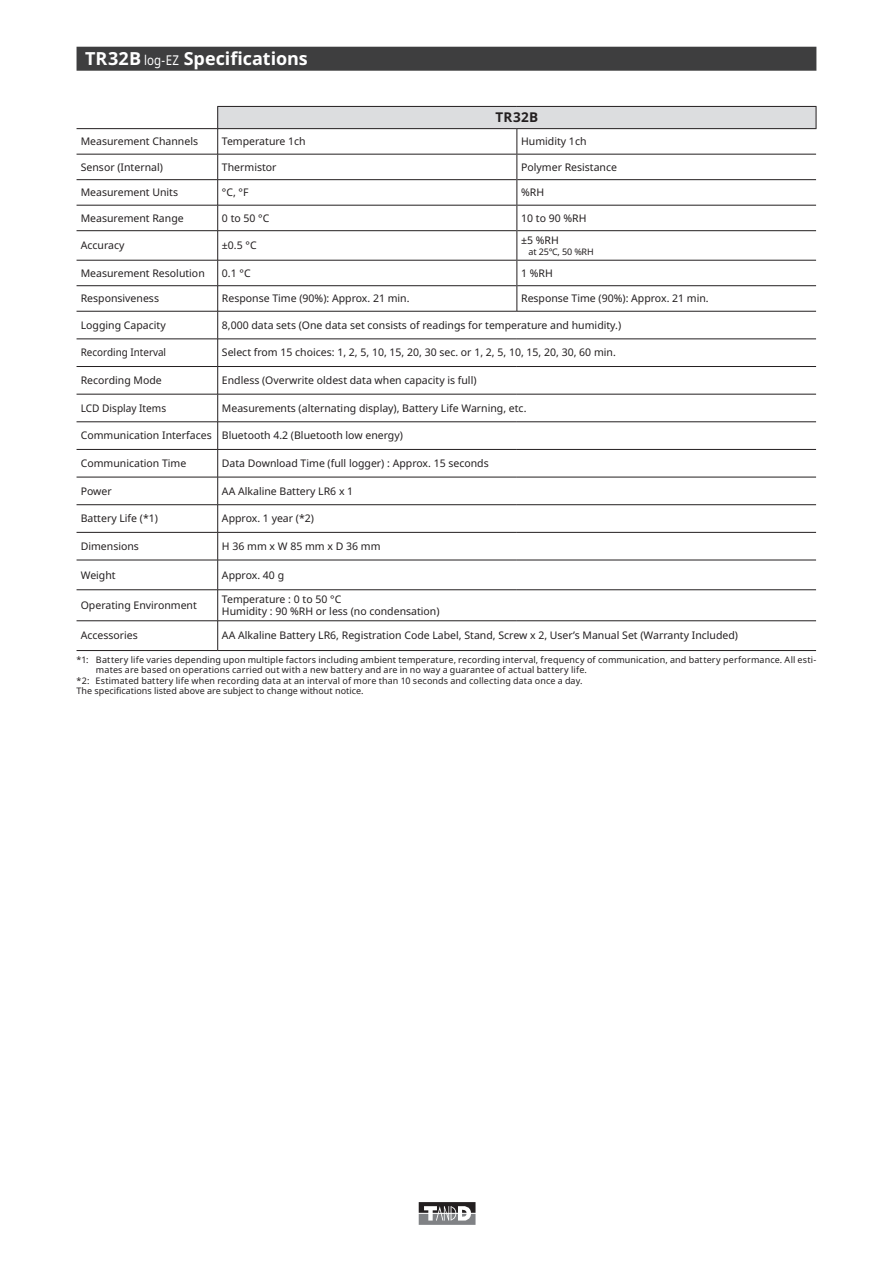
<style>
.page{position:relative;width:893px;height:1263px;background:#fff}
.page>*{position:absolute;margin:0;border:0;box-sizing:border-box;transform-origin:0 0}
.t1{font:700 18px "Noto Sans";color:#fff}
.t2{font:700 13.5px "Noto Sans";letter-spacing:.025em;color:#231f20}
.t3{font:10.5px/12px "Noto Sans";color:#231f20}
.t4{font:10.5px "Noto Sans";color:#231f20;scale:.94 1}
.t5{font:10.5px "Noto Sans";color:#231f20;scale:.96 1}
.t6{font:9px "Noto Sans";letter-spacing:.015em;color:#231f20}
.s1{font-weight:400;font-size:13.5px}
</style>
<div class="page">
<svg style="left:475px;top:1202px;width:1px;height:23px"></svg>
<svg style="left:419px;top:1202px;width:56px;height:23px"></svg>
<div style="left:77px;top:47px;width:739px;height:24px;background:#3e3e3f"></div>
<div style="left:218px;top:106px;width:598px;height:23px;background:#dcdddf"></div>
<svg style="left:77px;top:129px;width:739px;height:521px"></svg>
<hr style="left:218px;top:285px;width:298px;height:1px;background:#231f20">
<hr style="left:517px;top:285px;width:299px;height:1px;background:#231f20">
<hr style="left:217px;top:106px;width:300px;height:1px;background:#231f20">
<hr style="left:517px;top:106px;width:299px;height:1px;background:#231f20">
<hr style="left:77px;top:128px;width:141px;height:1px;background:#231f20">
<hr style="left:218px;top:128px;width:299px;height:1px;background:#231f20">
<hr style="left:517px;top:128px;width:299px;height:1px;background:#231f20">
<hr style="left:77px;top:154px;width:141px;height:1px;background:#231f20">
<hr style="left:77px;top:179px;width:141px;height:1px;background:#231f20">
<hr style="left:77px;top:205px;width:141px;height:1px;background:#231f20">
<hr style="left:218px;top:154px;width:298px;height:1px;background:#231f20">
<hr style="left:218px;top:179px;width:298px;height:1px;background:#231f20">
<hr style="left:218px;top:205px;width:298px;height:1px;background:#231f20">
<hr style="left:517px;top:154px;width:299px;height:1px;background:#231f20">
<hr style="left:517px;top:179px;width:299px;height:1px;background:#231f20">
<hr style="left:517px;top:205px;width:299px;height:1px;background:#231f20">
<hr style="left:517px;top:260px;width:299px;height:1px;background:#231f20">
<hr style="left:77px;top:230px;width:141px;height:1px;background:#231f20">
<hr style="left:218px;top:230px;width:298px;height:1px;background:#231f20">
<hr style="left:517px;top:230px;width:299px;height:1px;background:#231f20">
<hr style="left:77px;top:260px;width:141px;height:1px;background:#231f20">
<hr style="left:218px;top:260px;width:298px;height:1px;background:#231f20">
<hr style="left:77px;top:285px;width:141px;height:1px;background:#231f20">
<hr style="left:77px;top:311px;width:141px;height:1px;background:#231f20">
<hr style="left:218px;top:311px;width:299px;height:1px;background:#231f20">
<hr style="left:517px;top:311px;width:299px;height:1px;background:#231f20">
<hr style="left:77px;top:339px;width:141px;height:1px;background:#231f20">
<hr style="left:218px;top:339px;width:299px;height:1px;background:#231f20">
<hr style="left:517px;top:339px;width:299px;height:1px;background:#231f20">
<hr style="left:77px;top:366px;width:141px;height:1px;background:#231f20">
<hr style="left:218px;top:366px;width:299px;height:1px;background:#231f20">
<hr style="left:517px;top:366px;width:299px;height:1px;background:#231f20">
<hr style="left:77px;top:394px;width:141px;height:1px;background:#231f20">
<hr style="left:218px;top:394px;width:299px;height:1px;background:#231f20">
<hr style="left:517px;top:394px;width:299px;height:1px;background:#231f20">
<hr style="left:218px;top:421px;width:299px;height:1px;background:#231f20">
<hr style="left:517px;top:421px;width:299px;height:1px;background:#231f20">
<hr style="left:218px;top:449px;width:299px;height:1px;background:#231f20">
<hr style="left:517px;top:449px;width:299px;height:1px;background:#231f20">
<hr style="left:218px;top:477px;width:299px;height:1px;background:#231f20">
<hr style="left:517px;top:477px;width:299px;height:1px;background:#231f20">
<hr style="left:218px;top:504px;width:299px;height:1px;background:#231f20">
<hr style="left:517px;top:504px;width:299px;height:1px;background:#231f20">
<svg style="left:816px;top:107px;width:1px;height:21px"></svg>
<svg style="left:516px;top:129px;width:1px;height:182px"></svg>
<hr style="left:218px;top:532px;width:299px;height:1px;background:#231f20">
<hr style="left:517px;top:532px;width:299px;height:1px;background:#231f20">
<hr style="left:218px;top:560px;width:299px;height:1px;background:#231f20">
<hr style="left:517px;top:560px;width:299px;height:1px;background:#231f20">
<hr style="left:217px;top:560px;width:1px;height:30px;background:#231f20">
<hr style="left:218px;top:589px;width:299px;height:1px;background:#231f20">
<hr style="left:517px;top:589px;width:299px;height:1px;background:#231f20">
<hr style="left:77px;top:421px;width:141px;height:1px;background:#231f20">
<hr style="left:77px;top:449px;width:141px;height:1px;background:#231f20">
<hr style="left:77px;top:477px;width:140px;height:1px;background:#231f20">
<hr style="left:77px;top:504px;width:141px;height:1px;background:#231f20">
<svg style="left:217px;top:107px;width:1px;height:453px"></svg>
<hr style="left:218px;top:620px;width:299px;height:1px;background:#231f20">
<hr style="left:517px;top:620px;width:299px;height:1px;background:#231f20">
<hr style="left:218px;top:650px;width:299px;height:1px;background:#231f20">
<hr style="left:517px;top:650px;width:299px;height:1px;background:#231f20">
<hr style="left:77px;top:532px;width:141px;height:1px;background:#231f20">
<hr style="left:77px;top:560px;width:141px;height:1px;background:#231f20">
<hr style="left:77px;top:589px;width:141px;height:1px;background:#231f20">
<hr style="left:217px;top:590px;width:1px;height:31px;background:#231f20">
<svg style="left:217px;top:621px;width:1px;height:29px"></svg>
<hr style="left:77px;top:620px;width:141px;height:1px;background:#231f20">
<hr style="left:77px;top:650px;width:141px;height:1px;background:#231f20">
<h1 class="t1" style="left:85px;top:46px;width:224px">TR32B <span class="s1">log-EZ</span> Specifications</h1>
<p class="t2" style="left:495px;top:108px;width:44px">TR32B</p>
<p class="t3" style="left:81px;top:136px;width:119px">Measurement Channels</p>
<p class="t3" style="left:222px;top:136px;width:85px">Temperature 1ch</p>
<p class="t3" style="left:521px;top:136px;width:67px">Humidity 1ch</p>
<p class="t3" style="left:81px;top:161px;width:84px">Sensor (Internal)</p>
<p class="t3" style="left:222px;top:161px;width:56px">Thermistor</p>
<p class="t3" style="left:521px;top:161px;width:97px">Polymer Resistance</p>
<p class="t3" style="left:81px;top:187px;width:99px">Measurement Units</p>
<p class="t3" style="left:222px;top:187px;width:28px">°C, °F</p>
<p class="t3" style="left:521px;top:187px;width:25px">%RH</p>
<p class="t3" style="left:81px;top:212px;width:104px">Measurement Range</p>
<p class="t3" style="left:222px;top:212px;width:49px">0 to 50 °C</p>
<p class="t3" style="left:521px;top:212px;width:67px">10 to 90 %RH</p>
<p class="t3" style="left:81px;top:240px;width:45px">Accuracy</p>
<p class="t3" style="left:222px;top:240px;width:36px">±0.5 °C</p>
<p class="t3" style="left:521px;top:234px;width:39px">±5 %RH</p>
<p class="t6" style="left:529px;top:245px;width:67px">at 25℃, 50 %RH</p>
<p class="t3" style="left:81px;top:267px;width:126px">Measurement Resolution</p>
<p class="t3" style="left:222px;top:267px;width:30px">0.1 °C</p>
<p class="t3" style="left:521px;top:267px;width:33px">1 %RH</p>
<p class="t3" style="left:81px;top:293px;width:80px">Responsiveness</p>
<p class="t3" style="left:222px;top:293px;width:189px">Response Time (90%): Approx. 21 min.</p>
<p class="t3" style="left:521px;top:293px;width:189px">Response Time (90%): Approx. 21 min.</p>
<p class="t3" style="left:81px;top:319px;width:86px">Logging Capacity</p>
<p class="t3" style="left:222px;top:319px;width:401px">8,000 data sets (One data set consists of readings for temperature and humidity.)</p>
<p class="t4" style="left:81px;top:345px;width:92px">Recording Interval</p>
<p class="t3" style="left:222px;top:347px;width:395px">Select from 15 choices: 1, 2, 5, 10, 15, 20, 30 sec. or 1, 2, 5, 10, 15, 20, 30, 60 min.</p>
<p class="t3" style="left:81px;top:374px;width:83px">Recording Mode</p>
<p class="t3" style="left:222px;top:374px;width:256px">Endless (Overwrite oldest data when capacity is full)</p>
<p class="t5" style="left:81px;top:400px;width:90px">LCD Display Items</p>
<p class="t3" style="left:222px;top:402px;width:306px">Measurements (alternating display), Battery Life Warning, etc.</p>
<p class="t3" style="left:81px;top:430px;width:324px">Communication Interfaces Bluetooth 4.2 (Bluetooth low energy)</p>
<p class="t3" style="left:81px;top:457px;width:107px">Communication Time</p>
<p class="t3" style="left:222px;top:457px;width:268px">Data Download Time (full logger) : Approx. 15 seconds</p>
<p class="t3" style="left:81px;top:485px;width:33px">Power</p>
<p class="t3" style="left:222px;top:485px;width:133px">AA Alkaline Battery LR6 x 1</p>
<p class="t3" style="left:81px;top:513px;width:79px">Battery Life (*1)</p>
<p class="t3" style="left:222px;top:513px;width:94px">Approx. 1 year (*2)</p>
<p class="t3" style="left:81px;top:540px;width:60px">Dimensions</p>
<p class="t3" style="left:222px;top:540px;width:160px">H 36 mm x W 85 mm x D 36 mm</p>
<p class="t3" style="left:81px;top:569px;width:36px">Weight</p>
<p class="t3" style="left:222px;top:569px;width:64px">Approx. 40 g</p>
<p class="t3" style="left:81px;top:599px;width:118px">Operating Environment</p>
<p class="t3" style="left:222px;top:593px;width:219px">Temperature : 0 to 50 °C<br>Humidity : 90 %RH or less (no condensation)</p>
<p class="t3" style="left:81px;top:630px;width:59px">Accessories</p>
<p class="t3" style="left:222px;top:630px;width:518px">AA Alkaline Battery LR6, Registration Code Label, Stand, Screw x 2, User’s Manual Set (Warranty Included)</p>
<p class="t6" style="left:76px;top:653px;width:741px">*1: Battery life varies depending upon multiple factors including ambient temperature, recording interval, frequency of communication, and battery performance. All esti-</p>
<p class="t6" style="left:96px;top:664px;width:492px">mates are based on operations carried out with a new battery and are in no way a guarantee of actual battery life.</p>
<p class="t6" style="left:76px;top:674px;width:508px">*2: Estimated battery life when recording data at an interval of more than 10 seconds and collecting data once a day.</p>
<p class="t6" style="left:77px;top:685px;width:288px">The specifications listed above are subject to change without notice.</p>
</div>
